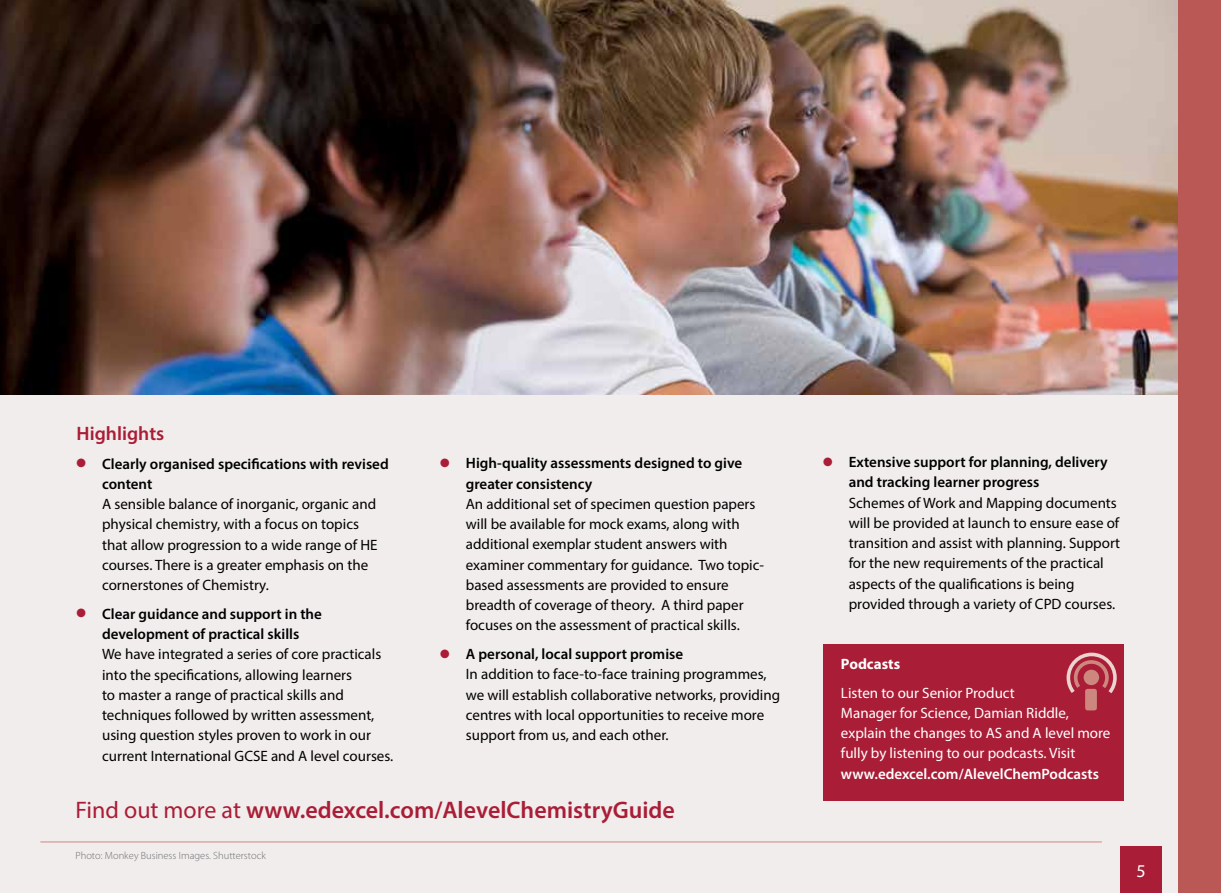
<style>
.page{position:relative;width:1221px;height:893px;background:#fff}
.page>*{position:absolute;margin:0;border:0;box-sizing:border-box;transform-origin:0 0}
.t1{font:600 24px "Myriad Pro";color:#aa1d36}
.t2{font:600 19.5px "Myriad Pro";color:#aa1d36}
.t3{font:18px "Myriad Pro";color:#fff}
.t4{font:15px/20.2px "Myriad Pro";color:#000}
.t5{font:600 15px/20.2px "Myriad Pro";color:#000}
.t6{font:15px/20.2px "Myriad Pro";color:#fff}
.t7{font:600 15px "Myriad Pro";color:#fff}
.t8{font:700 15px "Myriad Pro";color:#fff}
.t9{font:300 10.5px "Myriad Pro";color:#6d6e71}
.s1{color:#aa1d36}
.s2{font-weight:600}
.s3{font-weight:400}
</style>
<div class="page">
<div style="left:0;top:0;width:1220px;height:893px;background:#f1edec"></div>
<img style="left:0;top:0;width:1178px;height:394px">
<div style="left:1178px;top:0;width:42px;height:893px;background:#ba5856"></div>
<hr style="left:40px;top:842px;width:1061px;height:1px;background:#cd877f">
<div style="left:1120px;top:846px;width:41px;height:47px;background:#aa1d36"></div>
<div style="left:823px;top:644px;width:301px;height:157px;background:#aa1d36"></div>
<div style="left:1085px;top:689px;width:11px;height:21px;background:#cd877f;border-radius:3px"></div>
<svg style="left:1066px;top:652px;width:51px;height:45px"></svg>
<h2 class="t2" style="left:77px;top:421px;width:89px">Highlights</h2>
<p class="t5" style="left:102px;top:453px;width:288px;text-indent:-26px"><span class="s1">●</span> Clearly organised specifications with revised content</p>
<p class="t4" style="left:102px;top:494px;width:277px">A sensible balance of inorganic, organic and physical chemistry, with a focus on topics that allow progression to a wide range of HE courses. There is a greater emphasis on the cornerstones of Chemistry.</p>
<p class="t5" style="left:77px;top:603px;width:247px;text-align:center"><span class="s1">●</span> Clear guidance and support in the development of practical skills</p>
<p class="t4" style="left:102px;top:644px;width:293px">We have integrated a series of core practicals into the specifications, allowing learners<br>to master a range of practical skills and techniques followed by written assessment, using question styles proven to work in our current International GCSE and A level courses.</p>
<p class="t5" style="left:466px;top:453px;width:278px;text-indent:-26px"><span class="s1">●</span> High-quality assessments designed to give greater consistency</p>
<p class="t4" style="left:466px;top:493px;width:300px">An additional set of specimen question papers will be available for mock exams, along with additional exemplar student answers with examiner commentary for guidance. Two topic&shy;based assessments are provided to ensure breadth of coverage of theory. A third paper focuses on the assessment of practical skills.</p>
<p class="t4" style="left:466px;top:644px;width:316px;text-indent:-26px"><span class="s1">●</span> <span class="s2">A personal, local support promise<br></span>In addition to face-to-face training programmes, we will establish collaborative networks, providing centres with local opportunities to receive more support from us, and each other.</p>
<h1 class="t1" style="left:75px;top:795px;width:601px"><span class="s3">Find out more at</span> www.edexcel.com/AlevelChemistryGuide</h1>
<p class="t9" style="left:75px;top:850px;width:192px">Photo: Monkey Business Images. Shutterstock</p>
<p class="t5" style="left:848px;top:451px;width:260px;text-indent:-26px"><span class="s1">●</span> Extensive support for planning, delivery and tracking learner progress</p>
<p class="t4" style="left:848px;top:492px;width:273px">Schemes of Work and Mapping documents will be provided at launch to ensure ease of transition and assist with planning. Support for the new requirements of the practical aspects of the qualifications is being provided through a variety of CPD courses.</p>
<p class="t8" style="left:841px;top:654px;width:61px">Podcasts</p>
<p class="t6" style="left:841px;top:682px;width:271px">Listen to our Senior Product<br>Manager for Science, Damian Riddle, explain the changes to AS and A level more fully by listening to our podcasts. Visit</p>
<p class="t7" style="left:841px;top:764px;width:259px">www.edexcel.com/AlevelChemPodcasts</p>
<p class="t3" style="left:1136px;top:860px;width:11px">5</p>
</div>
